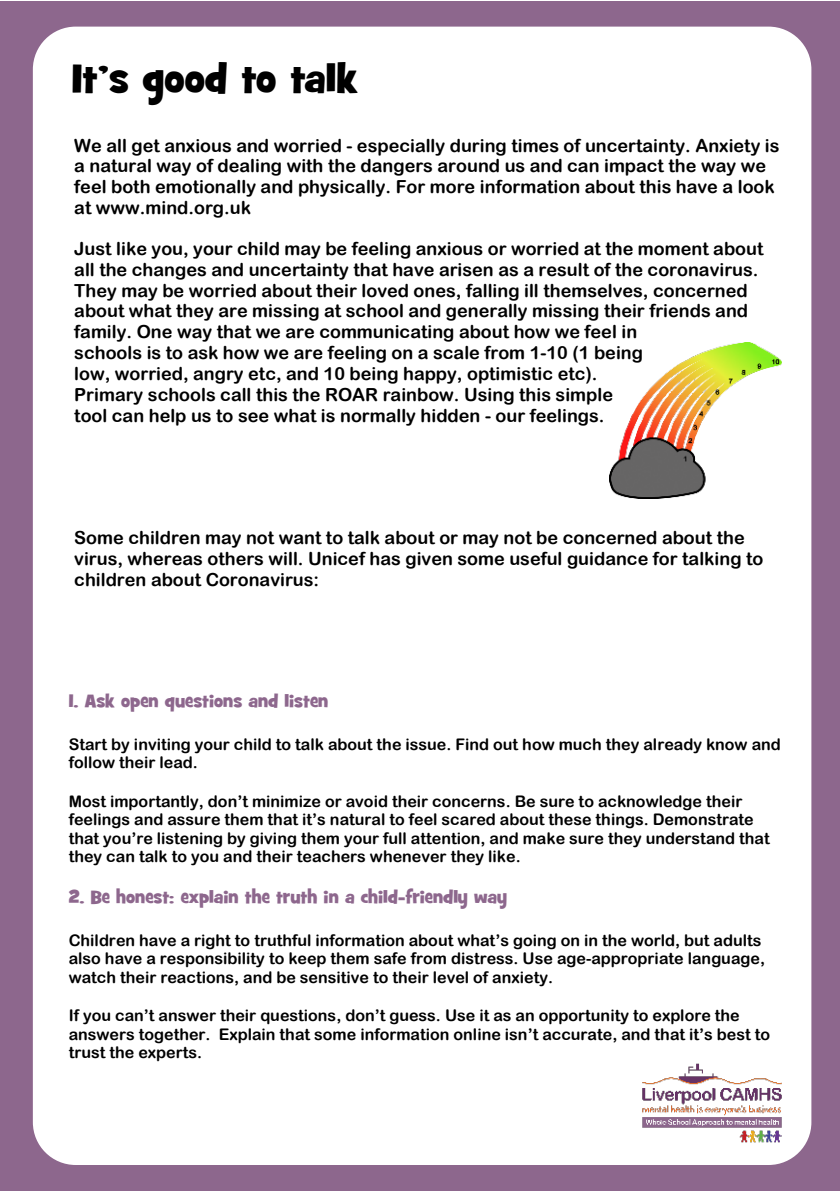
<style>
.page{position:relative;width:840px;height:1191px;background:#fff}
.page>*{position:absolute;margin:0;border:0;box-sizing:border-box;transform-origin:0 0}
.t1{font:40px "Grilled Cheese BTN";color:#000}
.t2{font:18px/20.8px "Arial Rounded MT Bold";color:#000}
.t3{font:18px "Grilled Cheese BTN";color:#8d678d}
.t4{font:16px/18.6px "Arial Rounded MT Bold";color:#000}
</style>
<div class="page">
<div style="left:0;top:1px;width:839px;height:1190px;background:#8d678d"></div>
<div style="left:33px;top:27px;width:777px;height:1138px;background:#fff;border-radius:43px"></div>
<img style="left:642px;top:1063px;width:140px;height:80px">
<img style="left:609px;top:342px;width:171px;height:156px">
<h1 class="t1" style="left:72px;top:52px;width:288px">It’s good to talk</h1>
<p class="t2" style="left:74px;top:136px;width:706px">We all get anxious and worried - especially during times of uncertainty. Anxiety is a natural way of dealing with the dangers around us and can impact the way we feel both emotionally and physically. For more information about this have a look at www.mind.org.uk</p>
<p class="t2" style="left:74px;top:240px;width:690px">Just like you, your child may be feeling anxious or worried at the moment about all the changes and uncertainty that have arisen as a result of the coronavirus.<br>They may be worried about their loved ones, falling ill themselves, concerned about what they are missing at school and generally missing their friends and family. One way that we are communicating about how we feel in<br>schools is to ask how we are feeling on a scale from 1-10 (1 being<br>low, worried, angry etc, and 10 being happy, optimistic etc).<br>Primary schools call this the ROAR rainbow. Using this simple<br>tool can help us to see what is normally hidden - our feelings.</p>
<p class="t2" style="left:74px;top:529px;width:690px">Some children may not want to talk about or may not be concerned about the virus, whereas others will. Unicef has given some useful guidance for talking to children about Coronavirus:</p>
<p class="t3" style="left:69px;top:689px;width:261px">1. Ask open questions and listen</p>
<p class="t4" style="left:69px;top:736px;width:713px">Start by inviting your child to talk about the issue. Find out how much they already know and follow their lead.</p>
<p class="t4" style="left:69px;top:793px;width:702px">Most importantly, don’t minimize or avoid their concerns. Be sure to acknowledge their feelings and assure them that it’s natural to feel scared about these things. Demonstrate that you’re listening by giving them your full attention, and make sure they understand that they can talk to you and their teachers whenever they like.</p>
<p class="t3" style="left:69px;top:885px;width:439px">2. Be honest: explain the truth in a child-friendly way</p>
<p class="t4" style="left:69px;top:932px;width:697px">Children have a right to truthful information about what’s going on in the world, but adults also have a responsibility to keep them safe from distress. Use age-appropriate language, watch their reactions, and be sensitive to their level of anxiety.</p>
<p class="t4" style="left:69px;top:1007px;width:702px">If you can’t answer their questions, don’t guess. Use it as an opportunity to explore the answers together. Explain that some information online isn’t accurate, and that it’s best to trust the experts.</p>
</div>
